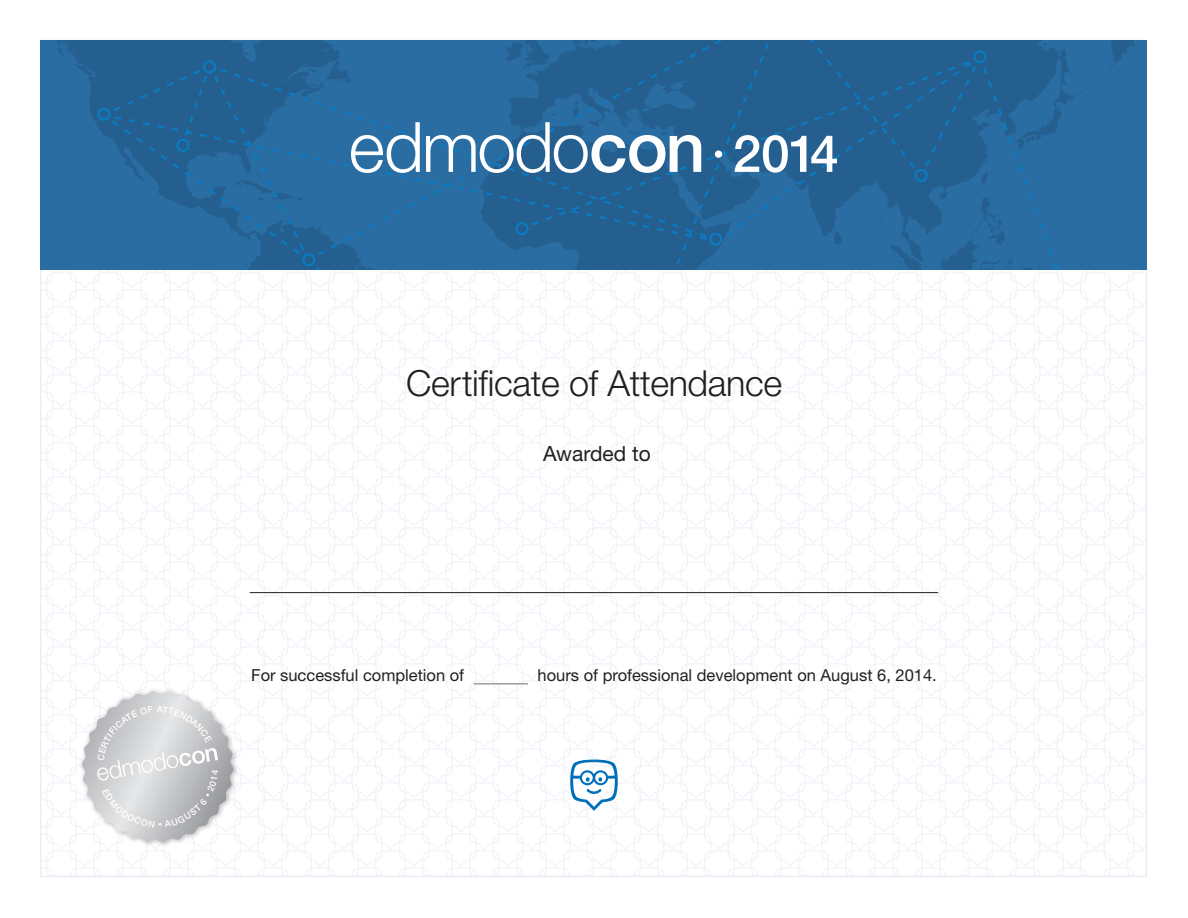
<style>
.page{position:relative;width:1188px;height:918px;background:#fff}
.page>*{position:absolute;margin:0;border:0;box-sizing:border-box;transform-origin:0 0}
.t1{font:300 36px "Helvetica Neue LT Std";letter-spacing:-.01em;color:#231f20}
.t2{font:21px "Helvetica Neue LT Std";color:#231f20}
.t3{font:16.5px "Helvetica Neue LT Std";color:#231f20}
</style>
<div class="page">
<div style="left:40px;top:40px;width:1107px;height:837px;background:linear-gradient(to right,#fdfdfe,#fdfdfe)"></div>
<hr style="left:250px;top:592px;width:688px;height:1px;background:#231f20">
<hr style="left:474px;top:684px;width:54px;height:1px;background:#6c6d70">
<svg style="left:570px;top:759px;width:48px;height:52px"></svg>
<img style="left:77px;top:686px;width:164px;height:164px">
<svg style="left:40px;top:40px;width:1107px;height:230px;background:#296a9f"></svg>
<svg style="left:312px;top:40px;width:114px;height:219px;background:#296ba0"></svg>
<div style="left:203px;top:60px;width:13px;height:13px;border:2px solid #0b7bc1;border-radius:50%"></div>
<div style="left:97px;top:108px;width:13px;height:13px;border:2px solid #0b7bc1;border-radius:50%"></div>
<svg style="left:100px;top:63px;width:320px;height:207px;background:#2a6a9e"></svg>
<svg style="left:426px;top:40px;width:635px;height:230px;background:#2e6a9c"></svg>
<svg style="left:82px;top:691px;width:152px;height:151px"></svg>
<h1 class="t1" style="left:406px;top:361px;width:378px">Certificate of Attendance</h1>
<p class="t2" style="left:543px;top:441px;width:109px">Awarded to</p>
<p class="t3" style="left:251px;top:665px;width:214px">For successful completion of</p>
<p class="t3" style="left:538px;top:665px;width:401px">hours of professional development on August 6, 2014.</p>
</div>
